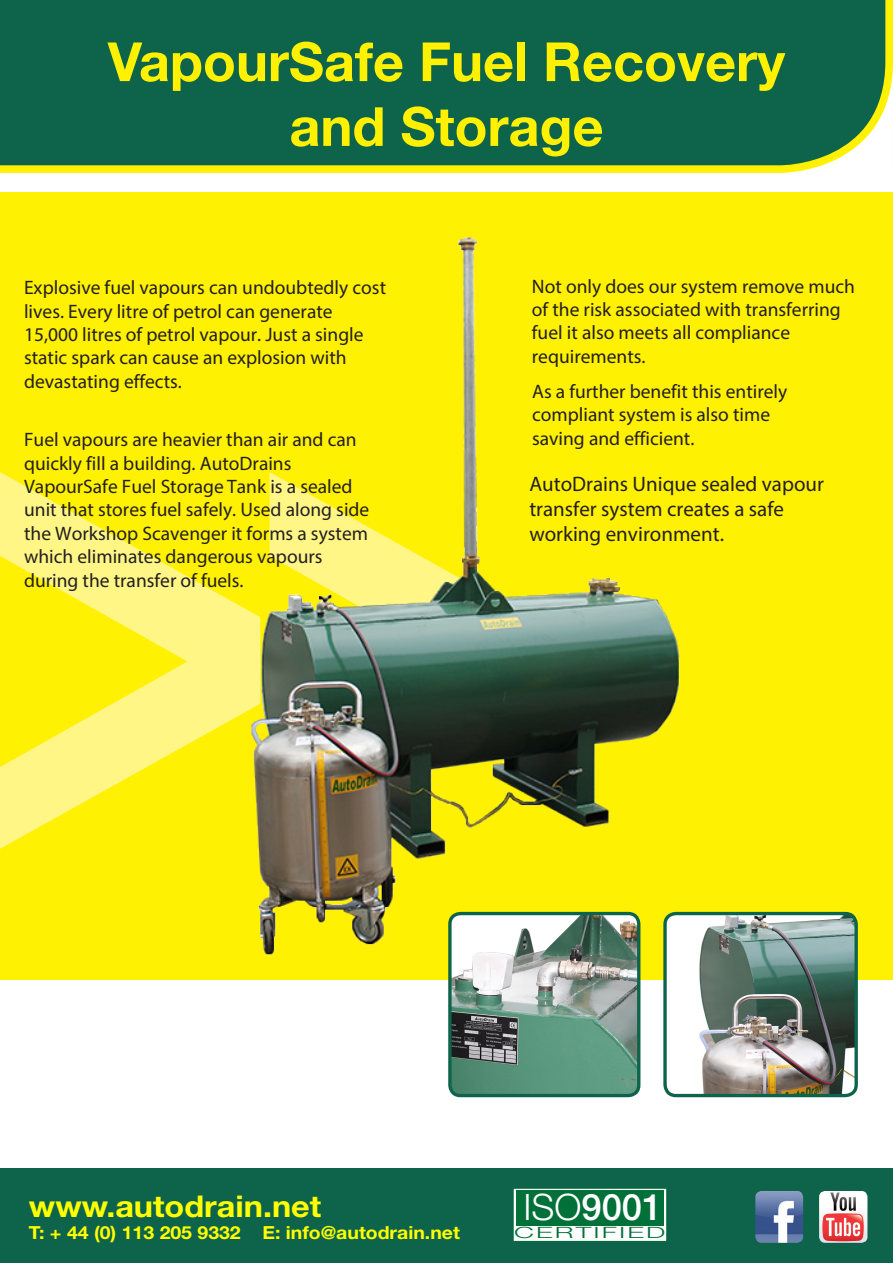
<style>
.page{position:relative;width:893px;height:1263px;background:#fff101}
.page>*{position:absolute;margin:0;border:0;box-sizing:border-box;transform-origin:0 0}
.t1{font:700 54px/64.8px "Helvetica Neue LT Std";color:#fff101;text-align:center}
.t2{font:500 36.45px "Helvetica Neue LT";color:#fff}
.t3{font:700 30px "Helvetica Neue LT Std";color:#ff0;scale:1.08 1}
.t4{font:21px/25.2px "Myriad Pro";color:#231f20}
.t5{font:19.5px/23.4px "Myriad Pro";color:#231f20}
.t6{font:700 18px "Helvetica Neue LT Std";color:#ff0;scale:1.08 1}
.t7{font:300 15.6px "Helvetica Neue LT";color:#017039;scale:1.8 1}
.s1{font-weight:300}
</style>
<div class="page">
<div style="left:0;top:1166px;width:893px;height:97px;background:#0d644b"></div>
<svg style="left:0;top:472px;width:235px;height:377px"></svg>
<img style="left:235px;top:237px;width:465px;height:725px">
<div style="left:0;top:980px;width:893px;height:188px;background:#fff"></div>
<img style="left:755px;top:1191px;width:48px;height:52px">
<img style="left:819px;top:1191px;width:48px;height:52px">
<div style="left:0;top:0;width:893px;height:191px;background:#fff"></div>
<div style="left:0;top:0;width:889px;height:173px;background:#0d644b"></div>
<svg style="left:889px;top:0;width:4px;height:95px"></svg>
<img style="left:665px;top:913px;width:189px;height:180px">
<div style="left:663px;top:912px;width:195px;height:185px;border:3px solid #0d644b;border-radius:11px"></div>
<img style="left:450px;top:913px;width:189px;height:182px">
<div style="left:448px;top:912px;width:192px;height:185px;border:3px solid #0d644b;border-radius:11px"></div>
<div style="left:513px;top:1188px;width:154px;height:53px;background:#fff"></div>
<div style="left:513px;top:1188px;width:154px;height:53px;border:1px solid #017039"></div>
<div style="left:516px;top:1191px;width:148px;height:35px;background:#017039"></div>
<p class="t1" style="left:108px;top:28px;width:679px">VapourSafe Fuel Recovery and Storage</p>
<p class="t5" style="left:24px;top:276px;width:364px">Explosive fuel vapours can undoubtedly cost lives. Every litre of petrol can generate 15,000 litres of petrol vapour. Just a single static spark can cause an explosion with devastating effects.</p>
<p class="t5" style="left:24px;top:428px;width:347px">Fuel vapours are heavier than air and can quickly fill a building. AutoDrains VapourSafe Fuel Storage Tank is a sealed unit that stores fuel safely. Used along side the Workshop Scavenger it forms a system which eliminates dangerous vapours during the transfer of fuels.</p>
<p class="t5" style="left:532px;top:275px;width:325px">Not only does our system remove much of the risk associated with transferring fuel it also meets all compliance requirements.</p>
<p class="t5" style="left:532px;top:379px;width:257px">As a further benefit this entirely compliant system is also time saving and efficient.</p>
<p class="t4" style="left:529px;top:471px;width:296px">AutoDrains Unique sealed vapour transfer system creates a safe working environment.</p>
<p class="t2" style="left:523px;top:1185px;width:141px"><span class="s1">ISO</span>9001</p>
<p class="t3" style="left:29px;top:1188px;width:272px">www.autodrain.net</p>
<p class="t6" style="left:29px;top:1221px;width:400px">T: + 44 (0) 113 205 9332 E: info@autodrain.net</p>
<p class="t7" style="left:514px;top:1223px;width:86px">CERTIFIED</p>
</div>
